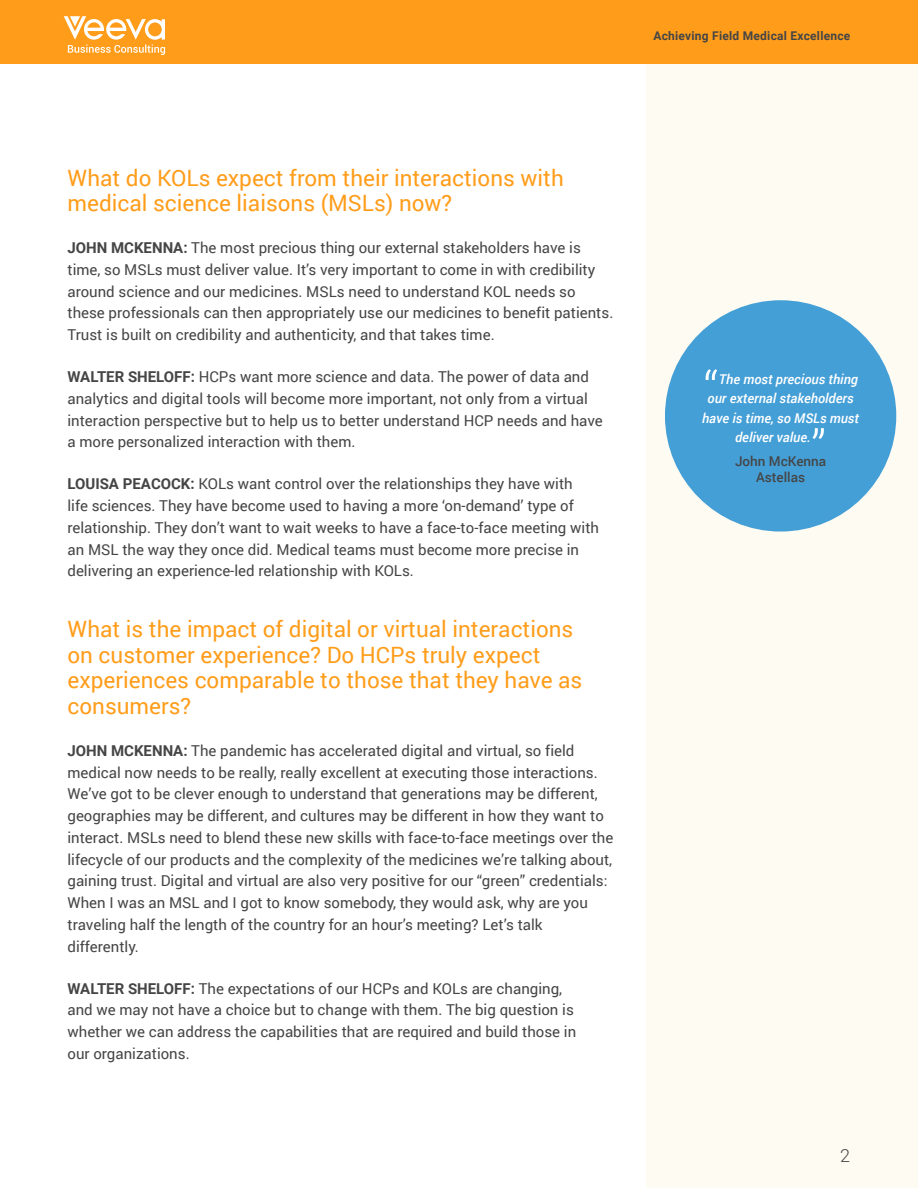
<style>
.page{position:relative;width:918px;height:1188px;background:#fff}
.page>*{position:absolute;margin:0;border:0;box-sizing:border-box;transform-origin:0 0}
.Body{font:300 51px "Roboto";color:#fff}
.orange_head{font:22.5px/25.5px "Roboto";color:#ff9d1b}
.t1{font:300 18px "Roboto";color:#454545}
.Body-2{font:15px/21.8px "Roboto";color:#454545}
.Body-3{font:italic 500 13.5px "Roboto";color:#fff}
.Body-4{font:500 13.5px "Roboto";color:#454545}
.Heading_1{font:700 12px "Roboto";letter-spacing:.02em;color:#454545}
.s1{font-weight:700}
</style>
<div class="page">
<div style="left:646px;top:16px;width:271px;height:1172px;background:#fefbf2"></div>
<div style="left:665px;top:300px;width:231px;height:232px;background:#449fd7;border-radius:50%"></div>
<div style="left:0;top:0;width:918px;height:64px;background:#ff9d1b"></div>
<svg style="left:64px;top:16px;width:101px;height:39px"></svg>
<p class="Heading_1" style="left:653px;top:27px;width:199px">Achieving Field Medical Excellence</p>
<p class="orange_head" style="left:68px;top:164px;width:498px">What do KOLs expect from their interactions with medical science liaisons (MSLs) now?</p>
<p class="Body-2" style="left:68px;top:236px;width:547px"><span class="s1">JOHN MCKENNA:</span> The most precious thing our external stakeholders have is time, so MSLs must deliver value. It’s very important to come in with credibility around science and our medicines. MSLs need to understand KOL needs so these professionals can then appropriately use our medicines to benefit patients.<br>Trust is built on credibility and authenticity, and that takes time.</p>
<p class="Body-2" style="left:68px;top:365px;width:537px"><span class="s1">WALTER SHELOFF:</span> HCPs want more science and data. The power of data and analytics and digital tools will become more important, not only from a virtual interaction perspective but to help us to better understand HCP needs and have a more personalized interaction with them.</p>
<p class="Body-2" style="left:68px;top:473px;width:533px"><span class="s1">LOUISA PEACOCK:</span> KOLs want control over the relationships they have with<br>life sciences. They have become used to having a more ‘on-demand’ type of relationship. They don’t want to wait weeks to have a face-to-face meeting with an MSL the way they once did. Medical teams must become more precise in delivering an experience-led relationship with KOLs.</p>
<p class="orange_head" style="left:68px;top:616px;width:516px">What is the impact of digital or virtual interactions on customer experience? Do HCPs truly expect experiences comparable to those that they have as consumers?</p>
<p class="Body-2" style="left:68px;top:739px;width:547px"><span class="s1">JOHN MCKENNA:</span> The pandemic has accelerated digital and virtual, so field medical now needs to be really, really excellent at executing those interactions.<br>We’ve got to be clever enough to understand that generations may be different, geographies may be different, and cultures may be different in how they want to interact. MSLs need to blend these new skills with face-to-face meetings over the lifecycle of our products and the complexity of the medicines we’re talking about, gaining trust. Digital and virtual are also very positive for our “green” credentials:<br>When I was an MSL and I got to know somebody, they would ask, why are you traveling half the length of the country for an hour’s meeting? Let’s talk differently.</p>
<p class="Body-2" style="left:68px;top:977px;width:510px"><span class="s1">WALTER SHELOFF:</span> The expectations of our HCPs and KOLs are changing, and we may not have a choice but to change with them. The big question is whether we can address the capabilities that are required and build those in our organizations.</p>
<p class="Body" style="left:703px;top:354px;width:17px">“</p>
<p class="Body-3" style="left:719px;top:370px;width:141px">The most precious thing</p>
<p class="Body-3" style="left:708px;top:389px;width:148px">our external stakeholders</p>
<p class="Body-3" style="left:702px;top:409px;width:159px">have is time, so MSLs must</p>
<p class="Body-3" style="left:735px;top:428px;width:77px">deliver value.</p>
<p class="Body-4" style="left:735px;top:451px;width:93px">John McKenna</p>
<p class="Body" style="left:811px;top:413px;width:17px">”</p>
<p class="Body-4" style="left:756px;top:468px;width:50px">Astellas</p>
<p class="t1" style="left:840px;top:1143px;width:11px">2</p>
</div>
